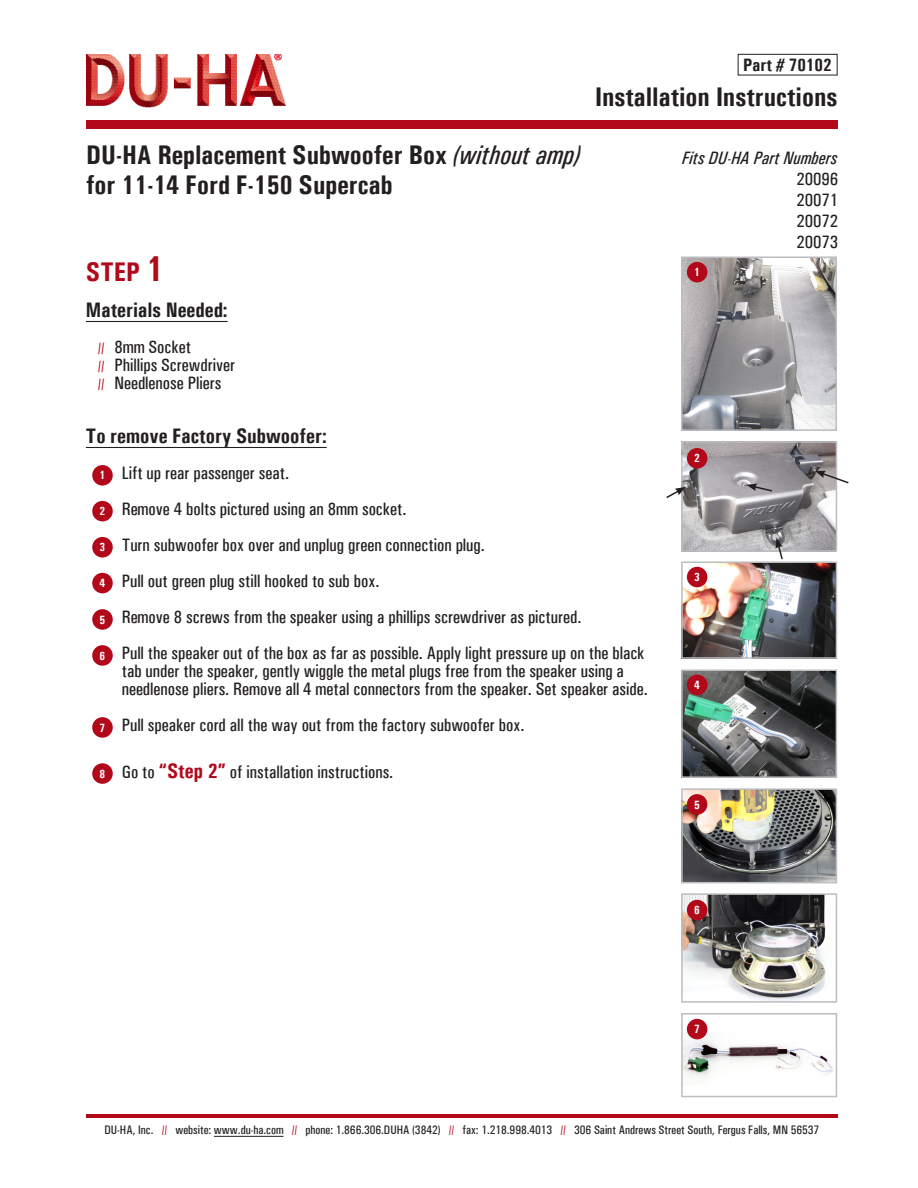
<style>
.page{position:relative;width:918px;height:1188px;background:#fff}
.page>*{position:absolute;margin:0;border:0;box-sizing:border-box;transform-origin:0 0}
.t1{font:700 condensed 27px "Univers";color:#231f20}
.t2{font:700 condensed 27px "Univers";color:#b2081a}
.t3{font:700 condensed 21px "Univers";color:#231f20}
.t4{font:500 condensed 18px "Univers";color:#231f20}
.t5{font:italic 500 condensed 18px "Univers";color:#231f20}
.t6{font:700 condensed 18px "Univers";color:#231f20}
.t7{font:500 condensed 12.3px "Univers";color:#231f20}
.t8{font:700 condensed 12px "Univers";color:#fff}
.s1{font-weight:500;font-style:italic}
.s2{font-size:36px}
.s3{font-size:15px;color:#b2081a}
.s4{font-weight:700;font-size:21px;color:#b2081a}
.s5{color:#b2081a}
</style>
<div class="page">
<div style="left:86px;top:120px;width:752px;height:9px;background:#b2081a"></div>
<hr style="left:86px;top:1114px;width:752px;height:4px;background:#b2081a">
<hr style="left:86px;top:321px;width:142px;height:1px;background:#231f20">
<hr style="left:86px;top:447px;width:241px;height:1px;background:#231f20">
<hr style="left:214px;top:1136px;width:70px;height:1px;background:#231f20">
<img style="left:86px;top:54px;width:199px;height:54px">
<div style="left:738px;top:54px;width:100px;height:21px;border:1px solid #231f20"></div>
<div style="left:92px;top:465px;width:21px;height:21px;background:#b2081a;border-radius:50%"></div>
<div style="left:92px;top:501px;width:21px;height:20px;background:#b2081a;border-radius:50%"></div>
<div style="left:92px;top:537px;width:21px;height:21px;background:#b2081a;border-radius:50%"></div>
<div style="left:92px;top:573px;width:21px;height:20px;background:#b2081a;border-radius:50%"></div>
<div style="left:92px;top:609px;width:21px;height:21px;background:#b2081a;border-radius:50%"></div>
<div style="left:92px;top:645px;width:21px;height:21px;background:#b2081a;border-radius:50%"></div>
<div style="left:92px;top:717px;width:21px;height:21px;background:#b2081a;border-radius:50%"></div>
<div style="left:92px;top:763px;width:21px;height:21px;background:#b2081a;border-radius:50%"></div>
<img style="left:684px;top:259px;width:150px;height:169px">
<div style="left:681px;top:256px;width:156px;height:175px;border:2px solid #bcbdc0"></div>
<div style="left:687px;top:262px;width:20px;height:20px;background:#b2081a;border-radius:50%"></div>
<img style="left:684px;top:564px;width:150px;height:92px">
<div style="left:681px;top:561px;width:156px;height:98px;border:2px solid #bcbdc0"></div>
<img style="left:684px;top:673px;width:150px;height:102px">
<div style="left:681px;top:670px;width:156px;height:108px;border:2px solid #bcbdc0"></div>
<img style="left:684px;top:791px;width:150px;height:89px">
<div style="left:681px;top:788px;width:156px;height:95px;border:2px solid #bcbdc0"></div>
<div style="left:687px;top:567px;width:20px;height:20px;background:#b2081a;border-radius:50%"></div>
<div style="left:687px;top:675px;width:20px;height:20px;background:#b2081a;border-radius:50%"></div>
<img style="left:684px;top:896px;width:142px;height:104px">
<div style="left:681px;top:893px;width:156px;height:110px;border:2px solid #bcbdc0"></div>
<img style="left:684px;top:1033px;width:150px;height:45px">
<div style="left:681px;top:1013px;width:156px;height:84px;border:2px solid #bcbdc0"></div>
<div style="left:687px;top:900px;width:20px;height:20px;background:#b2081a;border-radius:50%"></div>
<div style="left:687px;top:794px;width:20px;height:21px;background:#b2081a;border-radius:50%"></div>
<div style="left:687px;top:1019px;width:20px;height:20px;background:#b2081a;border-radius:50%"></div>
<img style="left:684px;top:444px;width:150px;height:105px">
<div style="left:681px;top:441px;width:156px;height:111px;border:2px solid #bcbdc0"></div>
<div style="left:687px;top:448px;width:20px;height:21px;background:#b2081a;border-radius:50%"></div>
<svg style="left:815px;top:471px;width:34px;height:14px"></svg>
<svg style="left:775px;top:538px;width:9px;height:22px"></svg>
<svg style="left:666px;top:487px;width:20px;height:13px"></svg>
<svg style="left:746px;top:484px;width:28px;height:9px"></svg>
<p class="t6" style="left:743px;top:54px;width:90px">Part # 70102</p>
<p class="t1" style="left:86px;top:138px;width:496px">DU-HA Replacement Subwoofer Box <span class="s1">(without amp)</span></p>
<p class="t1" style="left:86px;top:168px;width:308px">for 11-14 Ford F-150 Supercab</p>
<p class="t1" style="left:595px;top:80px;width:244px">Installation Instructions</p>
<p class="t5" style="left:682px;top:147px;width:157px">Fits DU-HA Part Numbers</p>
<p class="t4" style="left:797px;top:169px;width:43px">20096</p>
<p class="t4" style="left:797px;top:190px;width:43px">20071</p>
<p class="t4" style="left:797px;top:211px;width:43px">20072</p>
<p class="t4" style="left:797px;top:232px;width:43px">20073</p>
<p class="t2" style="left:86px;top:256px;width:79px">STEP <span class="s2">1</span></p>
<p class="t3" style="left:86px;top:297px;width:143px">Materials Needed:</p>
<p class="t4" style="left:98px;top:337px;width:95px"><span class="s3">//</span> 8mm Socket</p>
<p class="t4" style="left:98px;top:355px;width:139px"><span class="s3">//</span> Phillips Screwdriver</p>
<p class="t4" style="left:98px;top:373px;width:125px"><span class="s3">//</span> Needlenose Pliers</p>
<p class="t3" style="left:86px;top:423px;width:242px">To remove Factory Subwoofer:</p>
<p class="t4" style="left:122px;top:463px;width:169px">Lift up rear passenger seat.</p>
<p class="t4" style="left:122px;top:499px;width:286px">Remove 4 bolts pictured using an 8mm socket.</p>
<p class="t4" style="left:122px;top:535px;width:365px">Turn subwoofer box over and unplug green connection plug.</p>
<p class="t4" style="left:122px;top:571px;width:259px">Pull out green plug still hooked to sub box.</p>
<p class="t4" style="left:122px;top:607px;width:461px">Remove 8 screws from the speaker using a phillips screwdriver as pictured.</p>
<p class="t4" style="left:122px;top:643px;width:524px">Pull the speaker out of the box as far as possible. Apply light pressure up on the black</p>
<p class="t4" style="left:122px;top:661px;width:504px">tab under the speaker, gently wiggle the metal plugs free from the speaker using a</p>
<p class="t4" style="left:122px;top:679px;width:528px">needlenose pliers. Remove all 4 metal connectors from the speaker. Set speaker aside.</p>
<p class="t4" style="left:122px;top:715px;width:404px">Pull speaker cord all the way out from the factory subwoofer box.</p>
<p class="t4" style="left:122px;top:761px;width:273px">Go to <span class="s4">“Step 2”</span> of installation instructions.</p>
<p class="t8" style="left:99px;top:468px;width:7px">1</p>
<p class="t8" style="left:99px;top:504px;width:7px">2</p>
<p class="t8" style="left:99px;top:540px;width:7px">3</p>
<p class="t8" style="left:99px;top:576px;width:7px">4</p>
<p class="t8" style="left:99px;top:612px;width:7px">5</p>
<p class="t8" style="left:99px;top:648px;width:7px">6</p>
<p class="t8" style="left:99px;top:720px;width:7px">7</p>
<p class="t8" style="left:99px;top:766px;width:7px">8</p>
<p class="t8" style="left:694px;top:265px;width:7px">1</p>
<p class="t8" style="left:694px;top:451px;width:7px">2</p>
<p class="t8" style="left:694px;top:570px;width:7px">3</p>
<p class="t8" style="left:694px;top:678px;width:7px">4</p>
<p class="t8" style="left:694px;top:797px;width:7px">5</p>
<p class="t8" style="left:694px;top:903px;width:7px">6</p>
<p class="t8" style="left:694px;top:1022px;width:7px">7</p>
<p class="t7" style="left:104px;top:1123px;width:716px">DU-HA, Inc. <span class="s5">//</span> website: www.du-ha.com <span class="s5">//</span> phone: 1.866.306.DUHA (3842) <span class="s5">//</span> fax: 1.218.998.4013 <span class="s5">//</span> 306 Saint Andrews Street South, Fergus Falls, MN 56537</p>
</div>
